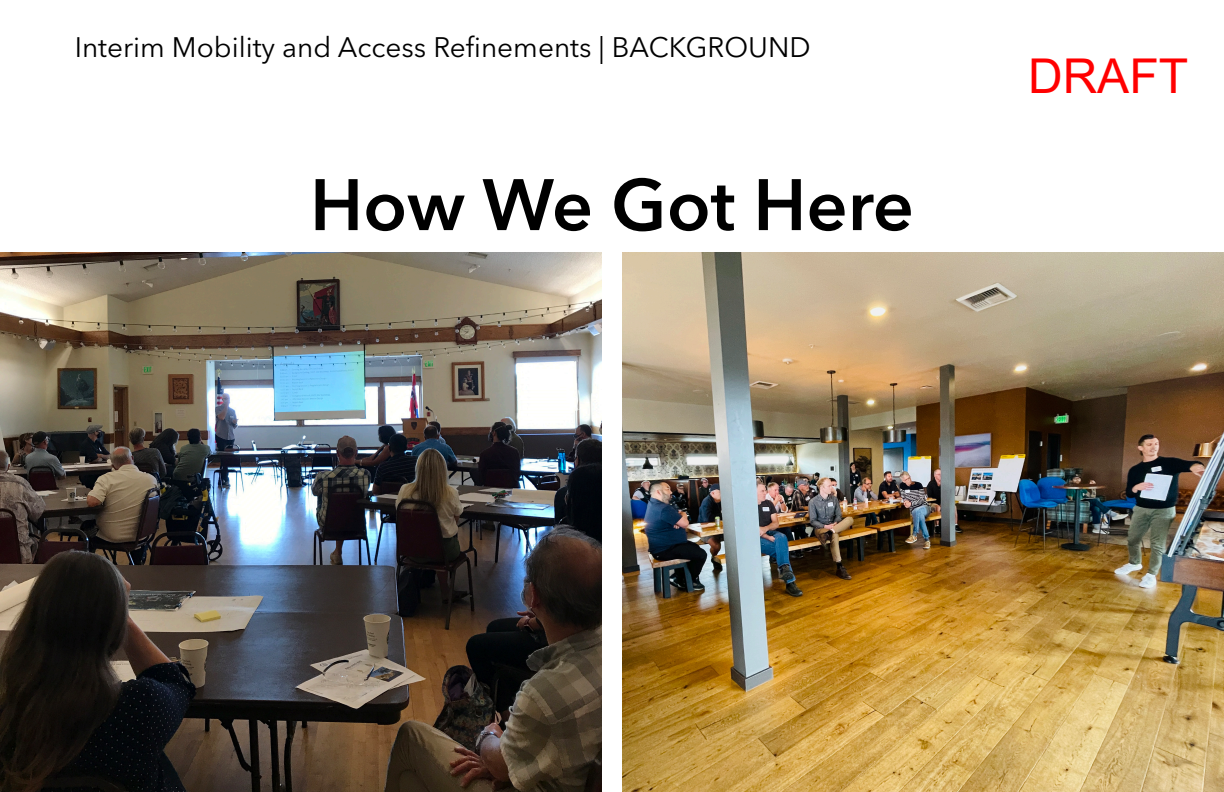
<style>
.page{position:relative;width:1224px;height:792px;background:#fff}
.page>*{position:absolute;margin:0;border:0;box-sizing:border-box;transform-origin:0 0}
.t1{font:600 72px "Avenir Next LT Pro";color:#000}
.t2{font:48px "Arial";color:#f00}
.t3{font:28px "Avenir Next LT Pro";color:#000}
</style>
<div class="page">
<img style="left:622px;top:252px;width:602px;height:540px">
<img style="left:0;top:252px;width:602px;height:540px">
<p class="t3" style="left:75px;top:31px;width:737px">Interim Mobility and Access Refinements | BACKGROUND</p>
<p class="t1" style="left:310px;top:161px;width:606px">How We Got Here</p>
<h2 class="t2" style="left:1028px;top:43px;width:161px">DRAFT</h2>
</div>
